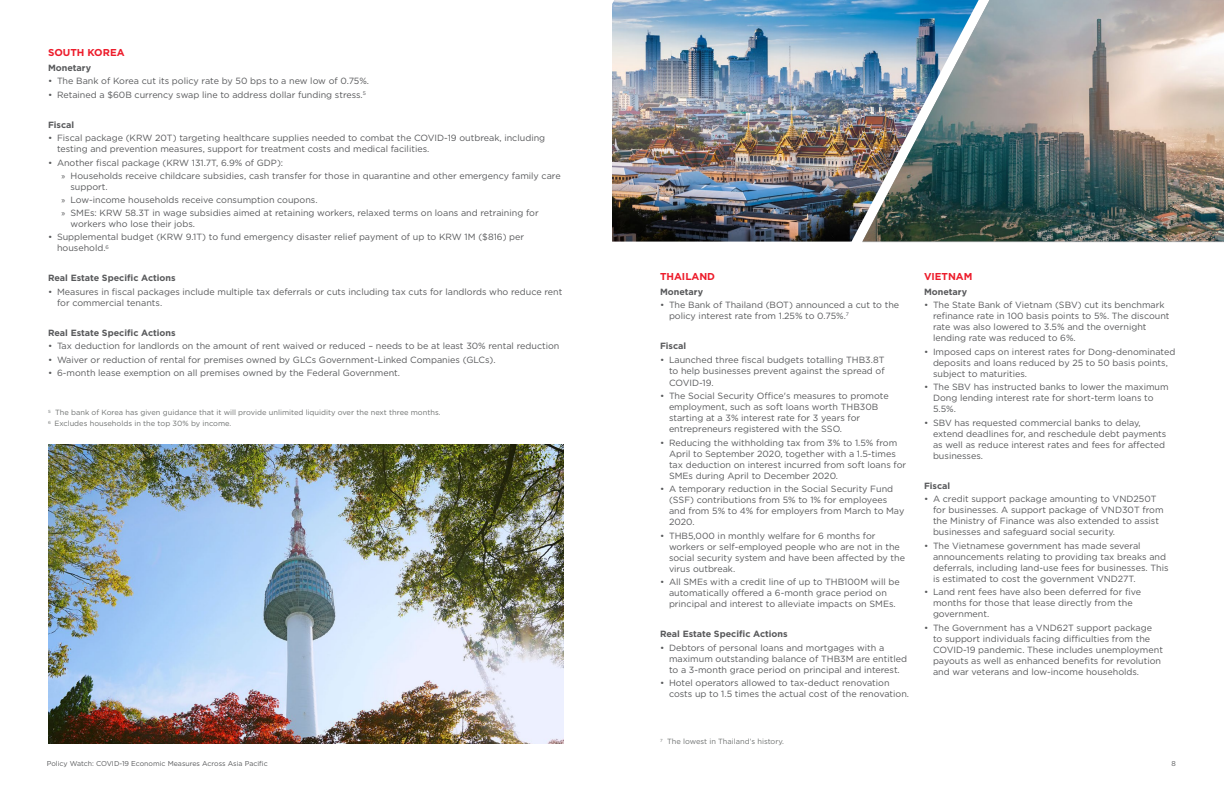
<style>
.page{position:relative;width:1224px;height:792px;background:#fff}
.page>*{position:absolute;margin:0;border:0;box-sizing:border-box;transform-origin:0 0}
.t1{font:700 10px "Gotham";color:#ed1c2b}
.t2{font:9px/11px "Gotham";color:#58595b}
.t3{font:700 9px "Gotham";color:#58595b}
.t4{font:7.5px/11px "Gotham";color:#6f7271}
.t5{font:7px "Gotham";color:#58595b}
.s1{font-family:"Myriad Pro"}
</style>
<div class="page">
<img style="left:979px;top:0;width:245px;height:241px">
<img style="left:612px;top:0;width:367px;height:242px">
<img style="left:48px;top:445px;width:516px;height:299px">
<p class="t1" style="left:48px;top:46px;width:78px">SOUTH KOREA</p>
<p class="t3" style="left:48px;top:62px;width:45px">Monetary</p>
<p class="t2" style="left:48px;top:76px;width:323px">• The Bank of Korea cut its policy rate by 50 bps to a new low of 0.75%.</p>
<p class="t2" style="left:48px;top:89px;width:320px">• Retained a $60B currency swap line to address dollar funding stress.<sup>5</sup></p>
<p class="t3" style="left:48px;top:119px;width:28px">Fiscal</p>
<p class="t2" style="left:57px;top:133px;width:490px;text-indent:-9px">• Fiscal package (KRW 20T) targeting healthcare supplies needed to combat the COVID-19 outbreak, including testing and prevention measures, support for treatment costs and medical facilities.</p>
<p class="t2" style="left:62px;top:156px;width:501px;line-height:13px;text-indent:-14px">• Another fiscal package (KRW 131.7T, 6.9% of GDP):<br><span class="s1">»</span> Households receive childcare subsidies, cash transfer for those in quarantine and other emergency family care</p>
<p class="t2" style="left:62px;top:180px;width:479px;line-height:13px;text-indent:9px">support.<br><span class="s1">»</span> Low-income households receive consumption coupons.<br><span class="s1">»</span> SMEs: KRW 58.3T in wage subsidies aimed at retaining workers, relaxed terms on loans and retraining for</p>
<p class="t2" style="left:70px;top:218px;width:126px">workers who lose their jobs.</p>
<p class="t2" style="left:57px;top:232px;width:469px;text-indent:-9px">• Supplemental budget (KRW 9.1T) to fund emergency disaster relief payment of up to KRW 1M ($816) per household.<sup>6</sup></p>
<p class="t3" style="left:48px;top:272px;width:129px">Real Estate Specific Actions</p>
<p class="t2" style="left:57px;top:286px;width:507px;text-indent:-9px">• Measures in fiscal packages include multiple tax deferrals or cuts including tax cuts for landlords who reduce rent for commercial tenants.</p>
<p class="t3" style="left:48px;top:327px;width:129px">Real Estate Specific Actions</p>
<p class="t2" style="left:48px;top:341px;width:513px">• Tax deduction for landlords on the amount of rent waived or reduced – needs to be at least 30% rental reduction</p>
<p class="t2" style="left:48px;top:354px;width:449px">• Waiver or reduction of rental for premises owned by GLCs Government-Linked Companies (GLCs).</p>
<p class="t2" style="left:48px;top:368px;width:354px">• 6-month lease exemption on all premises owned by the Federal Government.</p>
<p class="t4" style="left:48px;top:407px;width:394px"><sup>5</sup> The bank of Korea has given guidance that it will provide unlimited liquidity over the next three months.<br><sup>6</sup> Excludes households in the top 30% by income.</p>
<p class="t1" style="left:660px;top:270px;width:57px">THAILAND</p>
<p class="t3" style="left:660px;top:286px;width:45px">Monetary</p>
<p class="t2" style="left:669px;top:300px;width:232px;text-indent:-9px">• The Bank of Thailand (BOT) announced a cut to the policy interest rate from 1.25% to 0.75%.<sup>7</sup></p>
<p class="t3" style="left:660px;top:340px;width:28px">Fiscal</p>
<p class="t2" style="left:669px;top:354px;width:217px;line-height:11.5px;text-align:justify;text-indent:-9px">• Launched three fiscal budgets totalling THB3.8T to help businesses prevent against the spread of COVID-19.</p>
<p class="t2" style="left:669px;top:391px;width:221px;text-indent:-9px">• The Social Security Office's measures to promote employment, such as soft loans worth THB30B starting at a 3% interest rate for 3 years for entrepreneurs registered with the SSO.</p>
<p class="t2" style="left:669px;top:437px;width:239px;text-indent:-9px">• Reducing the withholding tax from 3% to 1.5% from April to September 2020, together with a 1.5-times tax deduction on interest incurred from soft loans for SMEs during April to December 2020.</p>
<p class="t2" style="left:669px;top:484px;width:237px;text-indent:-9px">• A temporary reduction in the Social Security Fund (SSF) contributions from 5% to 1% for employees and from 5% to 4% for employers from March to May 2020.</p>
<p class="t2" style="left:669px;top:530px;width:238px;text-indent:-9px">• THB5,000 in monthly welfare for 6 months for workers or self-employed people who are not in the social security system and have been affected by the virus outbreak.</p>
<p class="t2" style="left:660px;top:577px;width:241px;text-align:center">• All SMEs with a credit line of up to THB100M will be automatically offered a 6-month grace period on principal and interest to alleviate impacts on SMEs.</p>
<p class="t3" style="left:660px;top:628px;width:129px">Real Estate Specific Actions</p>
<p class="t2" style="left:669px;top:642px;width:240px;text-indent:-9px">• Debtors of personal loans and mortgages with a maximum outstanding balance of THB3M are entitled to a 3-month grace period on principal and interest.</p>
<p class="t2" style="left:669px;top:678px;width:242px;text-indent:-9px">• Hotel operators allowed to tax-deduct renovation costs up to 1.5 times the actual cost of the renovation.</p>
<p class="t4" style="left:660px;top:736px;width:126px"><sup>7</sup> The lowest in Thailand’s history.</p>
<p class="t1" style="left:924px;top:270px;width:50px">VIETNAM</p>
<p class="t3" style="left:924px;top:286px;width:45px">Monetary</p>
<p class="t2" style="left:933px;top:300px;width:238px;text-indent:-9px">• The State Bank of Vietnam (SBV) cut its benchmark refinance rate in 100 basis points to 5%. The discount rate was also lowered to 3.5% and the overnight lending rate was reduced to 6%.</p>
<p class="t2" style="left:933px;top:346px;width:244px;text-indent:-9px">• Imposed caps on interest rates for Dong-denominated deposits and loans reduced by 25 to 50 basis points, subject to maturities.</p>
<p class="t2" style="left:933px;top:382px;width:237px;text-indent:-9px">• The SBV has instructed banks to lower the maximum<br>Dong lending interest rate for short-term loans to<br>5.5%.</p>
<p class="t2" style="left:933px;top:417px;width:235px;text-indent:-9px">• SBV has requested commercial banks to delay, extend deadlines for, and reschedule debt payments as well as reduce interest rates and fees for affected businesses.</p>
<p class="t3" style="left:924px;top:480px;width:28px">Fiscal</p>
<p class="t2" style="left:933px;top:494px;width:232px;text-indent:-9px">• A credit support package amounting to VND250T for businesses. A support package of VND30T from the Ministry of Finance was also extended to assist businesses and safeguard social security.</p>
<p class="t2" style="left:933px;top:540px;width:237px;text-indent:-9px">• The Vietnamese government has made several announcements relating to providing tax breaks and deferrals, including land-use fees for businesses. This is estimated to cost the government VND27T.</p>
<p class="t2" style="left:933px;top:587px;width:210px;text-indent:-9px">• Land rent fees have also been deferred for five months for those that lease directly from the government.</p>
<p class="t2" style="left:933px;top:622px;width:231px;text-indent:-9px">• The Government has a VND62T support package to support individuals facing difficulties from the COVID-19 pandemic. These includes unemployment payouts as well as enhanced benefits for revolution and war veterans and low-income households.</p>
<p class="t5" style="left:47px;top:759px;width:222px">Policy Watch: COVID-19 Economic Measures Across Asia Pacific</p>
<p class="t5" style="left:1172px;top:759px;width:6px">8</p>
</div>
